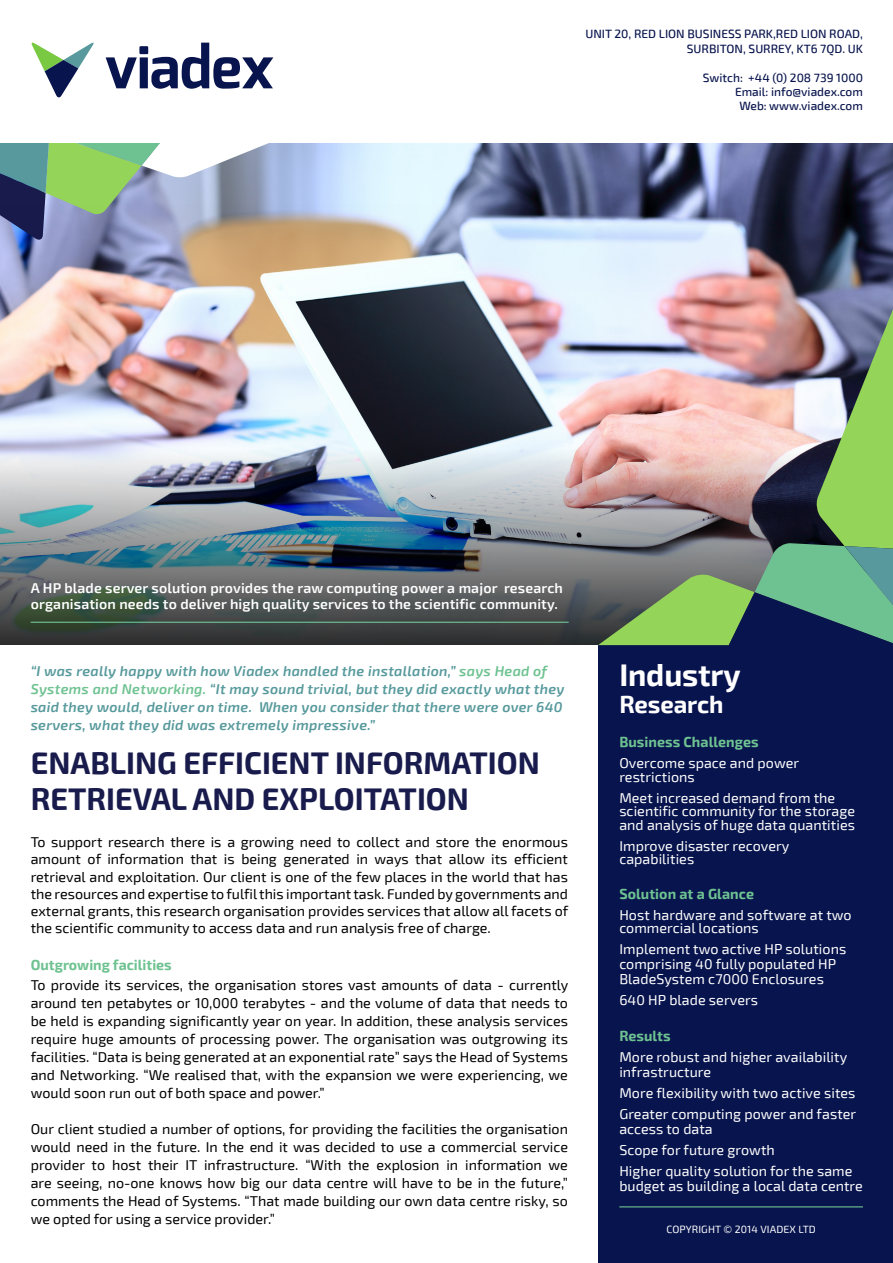
<style>
.page{position:relative;width:893px;height:1263px;background:#fff}
.page>*{position:absolute;margin:0;border:0;box-sizing:border-box;transform-origin:0 0}
.t1{font:700 30.6px/36px "Exo 2";color:#181b4c}
.t2{font:700 30.6px "Exo 2";letter-spacing:-.005em;color:#fff}
.t3{font:700 24px "Exo 2";letter-spacing:-.005em;color:#fff}
.t4{font:14.25px/18px "Exo 2";color:#000;text-align:justify}
.t5{font:14.25px/13.5px "Exo 2";letter-spacing:.005em;color:#fff}
.t6{font:italic 600 14.25px/18px "Exo 2";letter-spacing:.02em;color:#57999c}
.t7{font:600 14.25px/16.5px "Exo 2";letter-spacing:.01em;color:#fff}
.t8{font:700 14.25px "Exo 2";letter-spacing:.005em;color:#6ec291}
.t9{font:500 12px/14.4px "Exo 2";color:#08144d;text-align:right}
.t10{font:10.5px "Exo 2";letter-spacing:.01em;color:#fff}
.s1{color:#6ec291}
</style>
<div class="page">
<div style="left:598px;top:634px;width:295px;height:629px;background:#08144d"></div>
<img style="left:273px;top:143px;width:619px;height:61px">
<svg style="left:0;top:143px;width:273px;height:61px;background:#94b5a1"></svg>
<hr style="left:619px;top:1206px;width:244px;height:1px;background:#6fc493">
<img style="left:0;top:204px;width:893px;height:440px">
<img style="left:598px;top:297px;width:295px;height:348px">
<hr style="left:31px;top:622px;width:538px;height:1px;background:#6fc493">
<svg style="left:106px;top:43px;width:167px;height:46px"></svg>
<svg style="left:31px;top:42px;width:63px;height:56px"></svg>
<p class="t9" style="left:585px;top:27px;width:279px">UNIT 20, RED LION BUSINESS PARK,RED LION ROAD,<br>SURBITON, SURREY, KT6 7QD. UK</p>
<p class="t9" style="left:703px;top:70px;width:162px">Switch: +44 (0) 208 739 1000<br>Email: info@viadex.com<br>Web: www.viadex.com</p>
<p class="t7" style="left:31px;top:580px;width:534px">A HP blade server solution provides the raw computing power a major research organisation needs to deliver high quality services to the scientific community.</p>
<p class="t6" style="left:31px;top:662px;width:535px">“I was really happy with how Viadex handled the installation,” <span class="s1">says Head of Systems and Networking.</span> “It may sound trivial, but they did exactly what they said they would, deliver on time. When you consider that there were over 640 servers, what they did was extremely impressive.”</p>
<h1 class="t1" style="left:31px;top:745px;width:511px">ENABLING EFFICIENT INFORMATION<br>RETRIEVAL AND EXPLOITATION</h1>
<p class="t4" style="left:31px;top:834px;width:539px;line-height:17.1px">To support research there is a growing need to collect and store the enormous amount of information that is being generated in ways that allow its efficient retrieval and exploitation. Our client is one of the few places in the world that has the resources and expertise to fulfil this important task. Funded by governments and external grants, this research organisation provides services that allow all facets of the scientific community to access data and run analysis free of charge.</p>
<p class="t8" style="left:31px;top:956px;width:143px">Outgrowing facilities</p>
<p class="t4" style="left:31px;top:976px;width:539px">To provide its services, the organisation stores vast amounts of data - currently around ten petabytes or 10,000 terabytes - and the volume of data that needs to be held is expanding significantly year on year. In addition, these analysis services require huge amounts of processing power. The organisation was outgrowing its facilities. “Data is being generated at an exponential rate” says the Head of Systems and Networking. “We realised that, with the expansion we were experiencing, we would soon run out of both space and power.”</p>
<p class="t4" style="left:31px;top:1120px;width:539px">Our client studied a number of options, for providing the facilities the organisation would need in the future. In the end it was decided to use a commercial service provider to host their IT infrastructure. “With the explosion in information we are seeing, no-one knows how big our data centre will have to be in the future,” comments the Head of Systems. “That made building our own data centre risky, so we opted for using a service provider.”</p>
<h1 class="t2" style="left:619px;top:657px;width:123px">Industry</h1>
<h2 class="t3" style="left:619px;top:690px;width:106px">Research</h2>
<p class="t8" style="left:619px;top:734px;width:141px">Business Challenges</p>
<p class="t5" style="left:619px;top:756px;width:181px">Overcome space and power restrictions</p>
<p class="t5" style="left:619px;top:791px;width:237px">Meet increased demand from the scientific community for the storage and analysis of huge data quantities</p>
<p class="t5" style="left:619px;top:839px;width:172px">Improve disaster recovery capabilities</p>
<p class="t8" style="left:619px;top:885px;width:136px">Solution at a Glance</p>
<p class="t5" style="left:619px;top:908px;width:234px">Host hardware and software at two commercial locations</p>
<p class="t5" style="left:619px;top:942px;width:228px;line-height:15px">Implement two active HP solutions comprising 40 fully populated HP<br>BladeSystem c7000 Enclosures</p>
<p class="t5" style="left:619px;top:993px;width:140px">640 HP blade servers</p>
<p class="t8" style="left:619px;top:1028px;width:53px">Results</p>
<p class="t5" style="left:619px;top:1050px;width:229px;line-height:15px">More robust and higher availability infrastructure</p>
<p class="t5" style="left:619px;top:1083px;width:238px;line-height:21px">More flexibility with two active sites<br>Greater computing power and faster</p>
<p class="t5" style="left:619px;top:1119px;width:235px;line-height:21px">access to data<br>Scope for future growth<br>Higher quality solution for the same</p>
<p class="t5" style="left:619px;top:1179px;width:245px">budget as building a local data centre</p>
<p class="t10" style="left:666px;top:1223px;width:151px">COPYRIGHT © 2014 VIADEX LTD</p>
</div>
